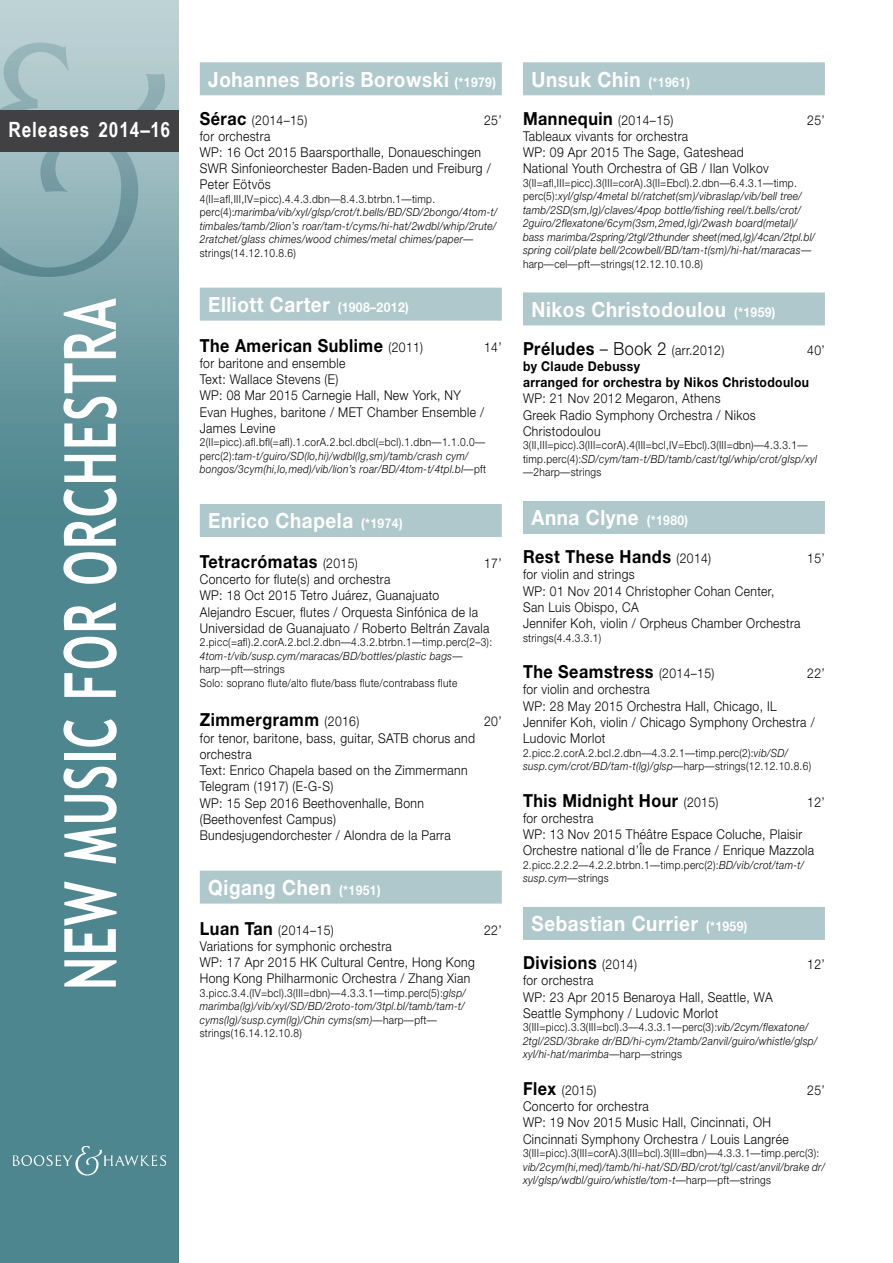
<style>
.page{position:relative;width:893px;height:1263px;background:#fff}
.page>*{position:absolute;margin:0;border:0;box-sizing:border-box;transform-origin:0 0}
.t1{font:700 72px "Trebuchet MS";letter-spacing:.02em;color:#fff;scale:.7 1}
.t2{font:700 21px "Helvetica Neue";letter-spacing:.03em;color:#fff;scale:.9 1}
.t3{font:700 21px "Arial Narrow";letter-spacing:.045em;color:#fff}
.t4{font:700 18px "Helvetica Neue";letter-spacing:.03em;color:#000;scale:.9 1}
.t5{font:300 13.5px/16.2px "Helvetica Neue";letter-spacing:.03em;color:#000;scale:.9 1}
.t6{font:700 13.5px/16.2px "Helvetica Neue";letter-spacing:.03em;color:#000;scale:.9 1}
.t7{font:700 13.5px "Helvetica Neue";color:#fff;scale:.9 1}
.t8{font:italic 300 11.25px/13.5px "Helvetica Neue";letter-spacing:.03em;color:#000;scale:.9 1}
.t9{font:300 11.25px/13.5px "Helvetica Neue";letter-spacing:.03em;color:#000;scale:.9 1}
.s1{font-weight:700;font-size:18px}
.s2{font-style:normal}
.s3{font-size:13.5px}
.s4{font-weight:300;font-size:13.5px}
.s5{font-style:italic}
.s6{font-size:18px}
</style>
<div class="page">
<div style="left:200px;top:62px;width:302px;height:33px;background:#afc8cc"></div>
<div style="left:200px;top:288px;width:302px;height:33px;background:#afc8cc"></div>
<div style="left:200px;top:504px;width:302px;height:33px;background:#afc8cc"></div>
<div style="left:200px;top:871px;width:302px;height:33px;background:#afc8cc"></div>
<img style="left:0;top:0;width:179px;height:1263px">
<svg style="left:0;top:43px;width:165px;height:234px;background:#95b6bb"></svg>
<img style="left:13px;top:1146px;width:153px;height:29px">
<div style="left:0;top:110px;width:179px;height:42px;background:#414042"></div>
<div style="left:523px;top:62px;width:302px;height:33px;background:#afc8cc"></div>
<div style="left:523px;top:292px;width:302px;height:33px;background:#afc8cc"></div>
<div style="left:523px;top:501px;width:302px;height:33px;background:#afc8cc"></div>
<div style="left:523px;top:907px;width:302px;height:33px;background:#afc8cc"></div>
<h2 class="t3" style="left:8px;top:113px;width:163px">Releases 2014–16</h2>
<h1 class="t1" style="left:45px;top:990px;width:990px;rotate:-90deg">NEW MUSIC FOR ORCHESTRA</h1>
<h2 class="t2" style="left:208px;top:66px;width:269px">Johannes Boris Borowski</h2>
<p class="t7" style="left:455px;top:74px;width:47px">(*1979)</p>
<p class="t5" style="left:200px;top:111px;width:121px"><span class="s1">Sérac</span> (2014–15)</p>
<p class="t5" style="left:484px;top:111px;width:21px">25’</p>
<p class="t5" style="left:200px;top:128px;width:325px">for orchestra<br>WP: 16 Oct 2015 Baarsporthalle, Donaueschingen<br>SWR Sinfonieorchester Baden-Baden und Freiburg /<br>Peter Eötvös</p>
<p class="t8" style="left:200px;top:192px;width:332px"><span class="s2">4(II=afl,III,IV=picc).4.4.3.dbn—8.4.3.btrbn.1—timp. perc(4):</span>marimba/vib/xyl/glsp/crot/t.bells/BD/SD/2bongo/4tom-t/ timbales/tamb/2lion’s roar/tam-t/cyms/hi-hat/2wdbl/whip/2rute/ 2ratchet/glass chimes/wood chimes/metal chimes/paper<span class="s2">— strings(14.12.10.8.6)</span></p>
<h2 class="t2" style="left:208px;top:292px;width:224px">Elliott Carter <span class="s3">(1908–2012)</span></h2>
<h3 class="t4" style="left:200px;top:334px;width:250px">The American Sublime <span class="s4">(2011)</span></h3>
<p class="t5" style="left:484px;top:338px;width:21px">14’</p>
<p class="t5" style="left:200px;top:355px;width:318px">for baritone and ensemble<br>Text: Wallace Stevens (E)<br>WP: 08 Mar 2015 Carnegie Hall, New York, NY<br>Evan Hughes, baritone / MET Chamber Ensemble /<br>James Levine</p>
<p class="t8" style="left:200px;top:435px;width:320px"><span class="s2">2(II=picc).afl.bfl(=afl).1.corA.2.bcl.dbcl(=bcl).1.dbn—1.1.0.0— perc(2):</span>tam-t/guiro/SD(lo,hi)/wdbl(lg,sm)/tamb/crash cym/ bongos/3cym(hi,lo,med)/vib/lion’s roar/BD/4tom-t/4tpl.bl<span class="s2">—pft</span></p>
<h2 class="t2" style="left:208px;top:508px;width:217px">Enrico Chapela <span class="s3">(*1974)</span></h2>
<h3 class="t4" style="left:200px;top:550px;width:177px">Tetracrómatas <span class="s4">(2015)</span></h3>
<p class="t5" style="left:484px;top:555px;width:21px">17’</p>
<p class="t5" style="left:200px;top:571px;width:323px">Concerto for flute(s) and orchestra<br>WP: 18 Oct 2015 Tetro Juárez, Guanajuato Alejandro Escuer, flutes / Orquesta Sinfónica de la Universidad de Guanajuato / Roberto Beltrán Zavala</p>
<p class="t9" style="left:200px;top:635px;width:326px">2.picc(=afl).2.corA.2.bcl.2.dbn—4.3.2.btrbn.1—timp.perc(2–3):<br><span class="s5">4tom-t/vib/susp.cym/maracas/BD/bottles/plastic bags</span>— harp—pft—strings<br>Solo: soprano flute/alto flute/bass flute/contrabass flute</p>
<h3 class="t4" style="left:200px;top:709px;width:179px">Zimmergramm <span class="s4">(2016)</span></h3>
<p class="t5" style="left:484px;top:713px;width:21px">20’</p>
<p class="t5" style="left:200px;top:729px;width:307px">for tenor, baritone, bass, guitar, SATB chorus and orchestra<br>Text: Enrico Chapela based on the Zimmermann Telegram (1917) (E-G-S)<br>WP: 15 Sep 2016 Beethovenhalle, Bonn (Beethovenfest Campus)<br>Bundesjugendorchester / Alondra de la Parra</p>
<h2 class="t2" style="left:208px;top:875px;width:193px">Qigang Chen <span class="s3">(*1951)</span></h2>
<p class="t5" style="left:200px;top:921px;width:150px"><span class="s1">Luan Tan</span> (2014–15)</p>
<p class="t5" style="left:484px;top:921px;width:21px">22’</p>
<p class="t5" style="left:200px;top:938px;width:307px">Variations for symphonic orchestra<br>WP: 17 Apr 2015 HK Cultural Centre, Hong Kong<br>Hong Kong Philharmonic Orchestra / Zhang Xian</p>
<p class="t8" style="left:200px;top:986px;width:297px"><span class="s2">3.picc.3.4.(IV=bcl).3(III=dbn)—4.3.3.1—timp.perc(5):</span>glsp/ marimba(lg)/vib/xyl/SD/BD/2roto-tom/3tpl.bl/tamb/tam-t/ cyms(lg)/susp.cym(lg)/Chin cyms(sm)<span class="s2">—harp—pft— strings(16.14.12.10.8)</span></p>
<h2 class="t2" style="left:531px;top:66px;width:178px">Unsuk Chin <span class="s3">(*1961)</span></h2>
<h3 class="t4" style="left:523px;top:107px;width:169px">Mannequin <span class="s4">(2014–15)</span></h3>
<p class="t5" style="left:807px;top:111px;width:21px">25’</p>
<p class="t5" style="left:523px;top:128px;width:275px">Tableaux vivants for orchestra<br>WP: 09 Apr 2015 The Sage, Gateshead<br>National Youth Orchestra of GB / Ilan Volkov</p>
<p class="t8" style="left:523px;top:176px;width:326px"><span class="s2">3(II=afl,III=picc).3(III=corA).3(II=Ebcl).2.dbn—6.4.3.1—timp. perc(5):</span>xyl/glsp/4metal bl/ratchet(sm)/vibraslap/vib/bell tree/ tamb/2SD(sm,lg)/claves/4pop bottle/fishing reel/t.bells/crot/ 2guiro/2flexatone/6cym(3sm,2med,lg)/2wash board(metal)/ bass marimba/2spring/2tgl/2thunder sheet(med,lg)/4can/2tpl.bl/ spring coil/plate bell/2cowbell/BD/tam-t(sm)/hi-hat/maracas<span class="s2">— harp—cel—pft—strings(12.12.10.10.8)</span></p>
<h2 class="t2" style="left:531px;top:296px;width:273px">Nikos Christodoulou <span class="s3">(*1959)</span></h2>
<p class="t5" style="left:523px;top:341px;width:225px"><span class="s1">Préludes</span> <span class="s6">– Book 2</span> (arr.2012)</p>
<p class="t5" style="left:807px;top:341px;width:21px">40’</p>
<p class="t6" style="left:523px;top:358px;width:319px">by Claude Debussy<br>arranged for orchestra by Nikos Christodoulou</p>
<p class="t5" style="left:523px;top:390px;width:260px">WP: 21 Nov 2012 Megaron, Athens<br>Greek Radio Symphony Orchestra / Nikos<br>Christodoulou</p>
<p class="t9" style="left:523px;top:438px;width:328px">3(II,III=picc).3(III=corA).4(III=bcl,IV=Ebcl).3(III=dbn)—4.3.3.1— timp.perc(4):<span class="s5">SD/cym/tam-t/BD/tamb/cast/tgl/whip/crot/glsp/xyl </span>—2harp—strings</p>
<h2 class="t2" style="left:531px;top:505px;width:176px">Anna Clyne <span class="s3">(*1980)</span></h2>
<h3 class="t4" style="left:523px;top:546px;width:211px">Rest These Hands <span class="s4">(2014)</span></h3>
<p class="t5" style="left:807px;top:550px;width:21px">15’</p>
<p class="t5" style="left:523px;top:566px;width:310px">for violin and strings<br>WP: 01 Nov 2014 Christopher Cohan Center,<br>San Luis Obispo, CA<br>Jennifer Koh, violin / Orpheus Chamber Orchestra</p>
<p class="t9" style="left:523px;top:630px;width:89px">strings(4.4.3.3.1)</p>
<h3 class="t4" style="left:523px;top:661px;width:214px">The Seamstress <span class="s4">(2014–15)</span></h3>
<p class="t5" style="left:807px;top:665px;width:21px">22’</p>
<p class="t5" style="left:523px;top:681px;width:326px">for violin and orchestra<br>WP: 28 May 2015 Orchestra Hall, Chicago, IL Jennifer Koh, violin / Chicago Symphony Orchestra / Ludovic Morlot</p>
<p class="t9" style="left:523px;top:745px;width:322px">2.picc.2.corA.2.bcl.2.dbn—4.3.2.1—timp.perc(2):<span class="s5">vib/SD/ susp.cym/crot/BD/tam-t(lg)/glsp</span>—harp—strings(12.12.10.8.6)</p>
<h3 class="t4" style="left:523px;top:789px;width:219px">This Midnight Hour <span class="s4">(2015)</span></h3>
<p class="t5" style="left:807px;top:793px;width:21px">12’</p>
<p class="t5" style="left:523px;top:809px;width:325px">for orchestra<br>WP: 13 Nov 2015 Théâtre Espace Coluche, Plaisir<br>Orchestre national d’Île de France / Enrique Mazzola</p>
<p class="t9" style="left:523px;top:858px;width:314px">2.picc.2.2.2—4.2.2.btrbn.1—timp.perc(2):<span class="s5">BD/vib/crot/tam-t/ susp.cym</span>—strings</p>
<h2 class="t2" style="left:531px;top:911px;width:241px">Sebastian Currier <span class="s3">(*1959)</span></h2>
<h3 class="t4" style="left:523px;top:952px;width:128px">Divisions <span class="s4">(2014)</span></h3>
<p class="t5" style="left:807px;top:956px;width:21px">12’</p>
<p class="t5" style="left:523px;top:972px;width:279px">for orchestra<br>WP: 23 Apr 2015 Benaroya Hall, Seattle, WA<br>Seattle Symphony / Ludovic Morlot</p>
<p class="t8" style="left:523px;top:1020px;width:329px"><span class="s2">3(III=picc).3.3(III=bcl).3—4.3.3.1—perc(3):</span>vib/2cym/flexatone/<br>2tgl/2SD/3brake dr/BD/hi-cym/2tamb/2anvil/guiro/whistle/glsp/ xyl/hi-hat/marimba<span class="s2">—harp—strings</span></p>
<p class="t5" style="left:523px;top:1082px;width:83px"><span class="s1">Flex</span> (2015)</p>
<p class="t5" style="left:807px;top:1082px;width:21px">25’</p>
<p class="t5" style="left:523px;top:1098px;width:297px">Concerto for orchestra<br>WP: 19 Nov 2015 Music Hall, Cincinnati, OH<br>Cincinnati Symphony Orchestra / Louis Langrée</p>
<p class="t9" style="left:523px;top:1146px;width:331px">3(III=picc).3(III=corA).3(III=bcl).3(III=dbn)—4.3.3.1—timp.perc(3):</p>
<p class="t8" style="left:523px;top:1159px;width:337px">vib/2cym(hi,med)/tamb/hi-hat/SD/BD/crot/tgl/cast/anvil/brake dr/ xyl/glsp/wdbl/guiro/whistle/tom-t<span class="s2">—harp—pft—strings</span></p>
</div>
